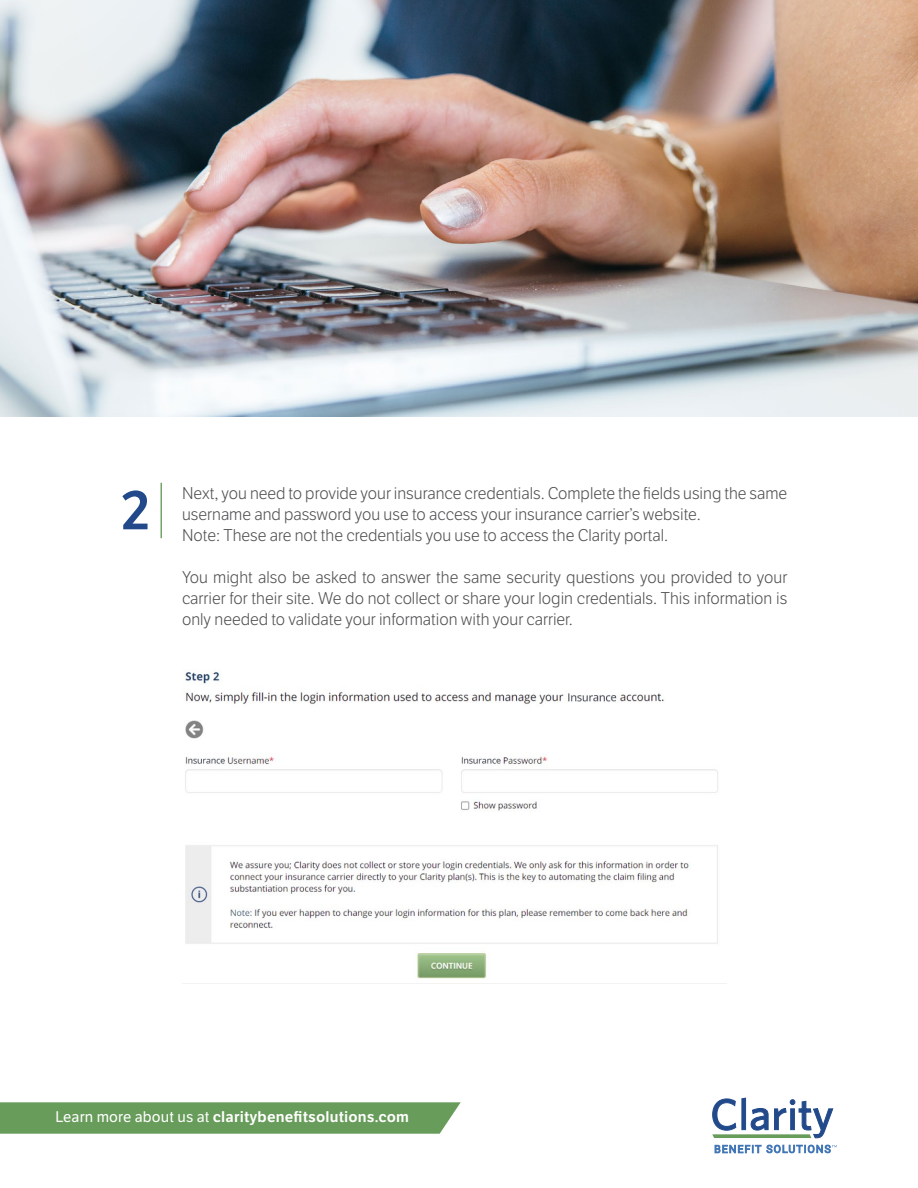
<style>
.page{position:relative;width:918px;height:1188px;background:#fff}
.page>*{position:absolute;margin:0;border:0;box-sizing:border-box;transform-origin:0 0}
.t1{font:54px "LFT Etica SB";color:#224a8b}
.t2{font:300 16.5px/21px "LFT Etica";color:#4d4d4f}
.t3{font:15px "LFT Etica SB";letter-spacing:.01em;color:#fff}
.s1{font-family:"LFT Etica"}
</style>
<div class="page">
<img style="left:182px;top:669px;width:544px;height:315px">
<hr style="left:160px;top:483px;width:2px;height:55px;background:#689c5a">
<img style="left:0;top:0;width:918px;height:417px">
<svg style="left:712px;top:1097px;width:121px;height:41px"></svg>
<svg style="left:715px;top:1145px;width:122px;height:8px"></svg>
<svg style="left:0;top:1102px;width:461px;height:32px;background:#6ea060"></svg>
<h1 class="t1" style="left:121px;top:477px;width:30px">2</h1>
<p class="t2" style="left:182px;top:483px;width:607px">Next, you need to provide your insurance credentials. Complete the fields using the same username and password you use to access your insurance carrier’s website.<br>Note: These are not the credentials you use to access the Clarity portal.</p>
<p class="t2" style="left:182px;top:567px;width:607px;text-align:justify">You might also be asked to answer the same security questions you provided to your carrier for their site. We do not collect or share your login credentials. This information is only needed to validate your information with your carrier.</p>
<p class="t3" style="left:56px;top:1107px;width:355px"><span class="s1">Learn more about us at</span> claritybenefitsolutions.com</p>
</div>
